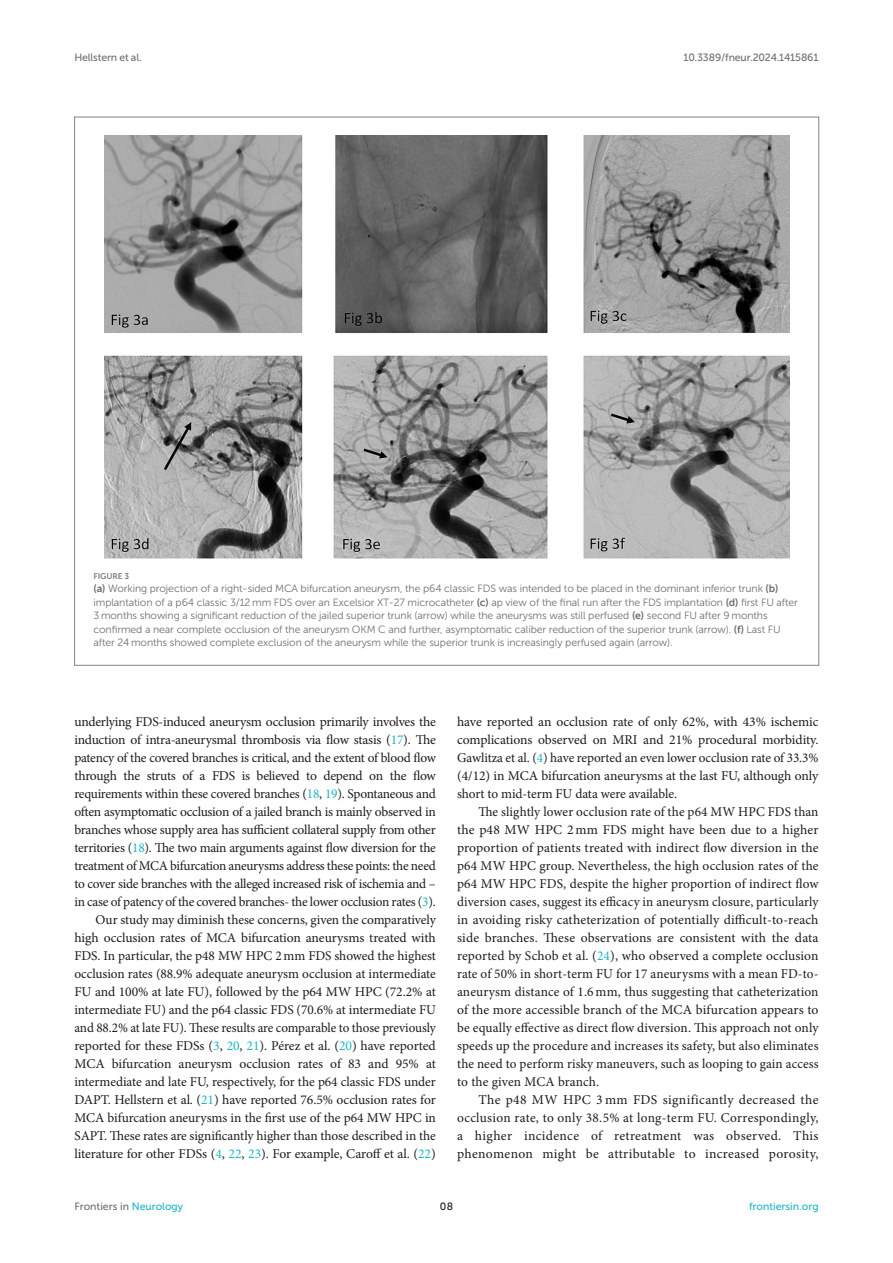
<style>
.page{position:relative;width:893px;height:1263px;background:#fff}
.page>*{position:absolute;margin:0;border:0;box-sizing:border-box;transform-origin:0 0}
.TEXT{font:13.5px/18px "Minion Pro";letter-spacing:-.005em;color:#1b1c1b;text-align:justify}
.FIG_LEG{font:10.5px/13.5px "Museo Sans 300";letter-spacing:-.01em;color:#706f70}
.t1{font:10.5px "Museo Sans 500";letter-spacing:-.015em;color:#706f70}
.t2{font:10.5px "Museo Sans 500";color:#1db5c3}
.t3{font:10.5px "Museo Sans 500";color:#1b1c1b}
.FIG_HD{font:8.25px "Museo Sans 700";letter-spacing:-.01em;color:#7e7f7f}
.s1{font-family:"Museo Sans 700"}
.s2{color:#1db5c3}
</style>
<div class="page">
<img style="left:104px;top:136px;width:685px;height:423px">
<p class="t1" style="left:74px;top:51px;width:69px">Hellstern et al.</p>
<p class="t1" style="left:683px;top:51px;width:137px">10.3389/fneur.2024.1415861</p>
<p class="FIG_HD" style="left:94px;top:571px;width:37px">FIGURE 3</p>
<p class="FIG_LEG" style="left:94px;top:582px;width:706px"><span class="s1">(a)</span> Working projection of a right-sided MCA bifurcation aneurysm, the p64 classic FDS was intended to be placed in the dominant inferior trunk <span class="s1">(b) </span>implantation of a p64 classic 3/12 mm FDS over an Excelsior XT-27 microcatheter <span class="s1">(c)</span> ap view of the final run after the FDS implantation <span class="s1">(d)</span> first FU after 3 months showing a significant reduction of the jailed superior trunk (arrow) while the aneurysms was still perfused <span class="s1">(e)</span> second FU after 9 months confirmed a near complete occlusion of the aneurysm OKM C and further, asymptomatic caliber reduction of the superior trunk (arrow). <span class="s1">(f)</span> Last FU after 24 months showed complete exclusion of the aneurysm while the superior trunk is increasingly perfused again (arrow).</p>
<p class="TEXT" style="left:74px;top:713px;width:363px">underlying FDS-induced aneurysm occlusion primarily involves the induction of intra-aneurysmal thrombosis via flow stasis (<span class="s2">17</span>). The patency of the covered branches is critical, and the extent of blood flow through the struts of a FDS is believed to depend on the flow requirements within these covered branches (<span class="s2">18</span>, <span class="s2">19</span>). Spontaneous and often asymptomatic occlusion of a jailed branch is mainly observed in branches whose supply area has sufficient collateral supply from other territories (<span class="s2">18</span>). The two main arguments against flow diversion for the treatment of MCA bifurcation aneurysms address these points: the need to cover side branches with the alleged increased risk of ischemia and – in case of patency of the covered branches- the lower occlusion rates (<span class="s2">3</span>).</p>
<p class="TEXT" style="left:74px;top:911px;width:363px;text-indent:21px">Our study may diminish these concerns, given the comparatively high occlusion rates of MCA bifurcation aneurysms treated with FDS. In particular, the p48 MW HPC 2mm FDS showed the highest occlusion rates (88.9% adequate aneurysm occlusion at intermediate FU and 100% at late FU), followed by the p64 MW HPC (72.2% at intermediate FU) and the p64 classic FDS (70.6% at intermediate FU and 88.2% at late FU). These results are comparable to those previously reported for these FDSs (<span class="s2">3</span>, <span class="s2">20</span>, <span class="s2">21</span>). Pérez et al. (<span class="s2">20</span>) have reported MCA bifurcation aneurysm occlusion rates of 83 and 95% at intermediate and late FU, respectively, for the p64 classic FDS under DAPT. Hellstern et al. (<span class="s2">21</span>) have reported 76.5% occlusion rates for MCA bifurcation aneurysms in the first use of the p64 MW HPC in SAPT. These rates are significantly higher than those described in the literature for other FDSs (<span class="s2">4</span>, <span class="s2">22</span>, <span class="s2">23</span>). For example, Caroff et al. (<span class="s2">22</span>)</p>
<p class="TEXT" style="left:457px;top:713px;width:363px">have reported an occlusion rate of only 62%, with 43% ischemic complications observed on MRI and 21% procedural morbidity.<br>Gawlitza et al. (<span class="s2">4</span>) have reported an even lower occlusion rate of 33.3% (4/12) in MCA bifurcation aneurysms at the last FU, although only short to mid-term FU data were available.</p>
<p class="TEXT" style="left:457px;top:803px;width:363px;text-indent:21px">The slightly lower occlusion rate of the p64 MW HPC FDS than the p48 MW HPC 2 mm FDS might have been due to a higher proportion of patients treated with indirect flow diversion in the p64 MW HPC group. Nevertheless, the high occlusion rates of the p64 MW HPC FDS, despite the higher proportion of indirect flow diversion cases, suggest its efficacy in aneurysm closure, particularly in avoiding risky catheterization of potentially difficult-to-reach side branches. These observations are consistent with the data reported by Schob et al. (<span class="s2">24</span>), who observed a complete occlusion rate of 50% in short-term FU for 17 aneurysms with a mean FD-to&shy;aneurysm distance of 1.6 mm, thus suggesting that catheterization of the more accessible branch of the MCA bifurcation appears to be equally effective as direct flow diversion. This approach not only speeds up the procedure and increases its safety, but also eliminates the need to perform risky maneuvers, such as looping to gain access to the given MCA branch.</p>
<p class="TEXT" style="left:457px;top:1091px;width:363px;text-indent:21px">The p48 MW HPC 3 mm FDS significantly decreased the occlusion rate, to only 38.5% at long-term FU. Correspondingly, a higher incidence of retreatment was observed. This phenomenon might be attributable to increased porosity,</p>
<p class="t1" style="left:74px;top:1200px;width:110px">Frontiers in <span class="s2">Neurology</span></p>
<p class="t3" style="left:440px;top:1200px;width:15px">08</p>
<p class="t2" style="left:749px;top:1200px;width:71px">frontiersin.org</p>
</div>
